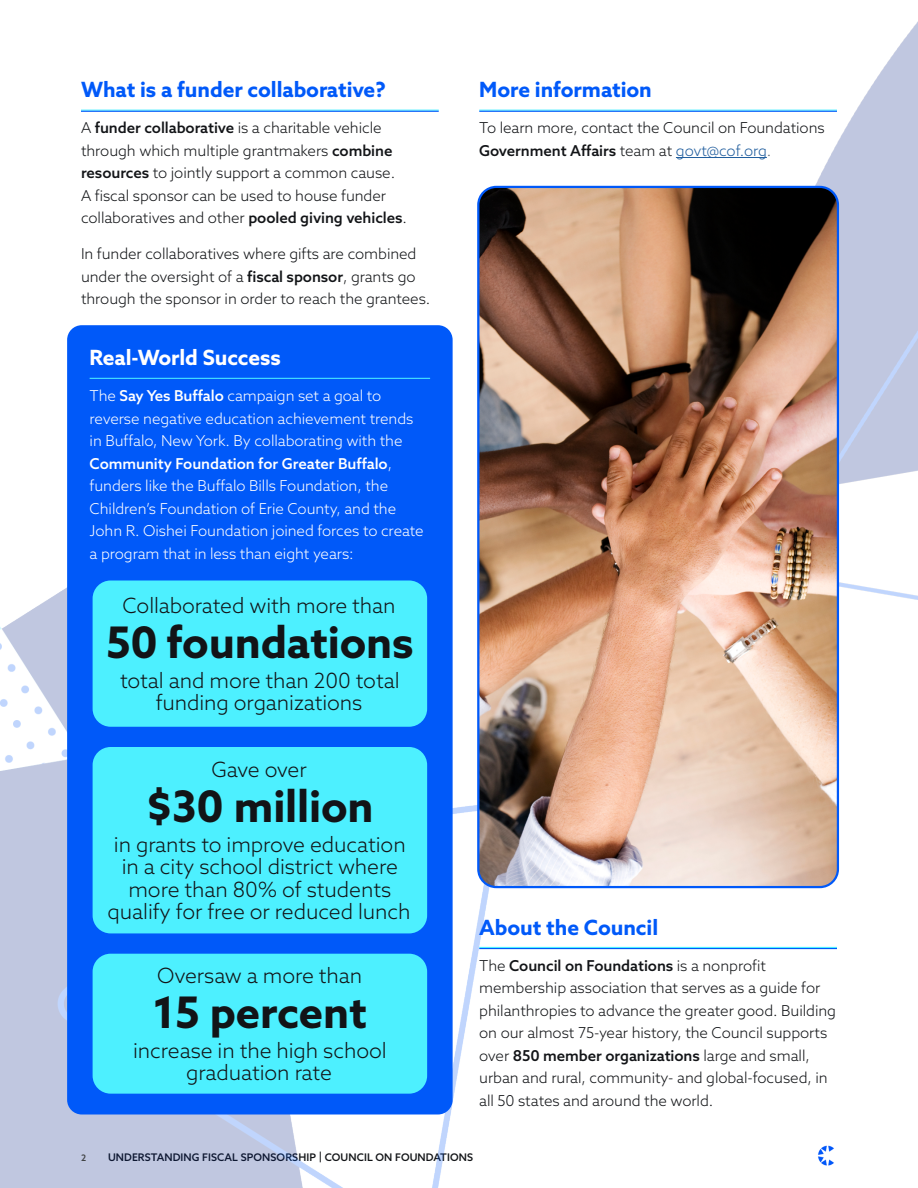
<style>
.page{position:relative;width:918px;height:1188px;background:#fff}
.page>*{position:absolute;margin:0;border:0;box-sizing:border-box;transform-origin:0 0}
.t1{font:700 43.5px "Azo Sans";letter-spacing:-.005em;color:#121417}
.t2{font:300 21px/22.5px "Azo Sans";letter-spacing:-.005em;color:#121417;text-align:center}
.t3{font:700 21px "Azo Sans";letter-spacing:-.005em;color:#0059f9}
.t4{font:700 21px "Azo Sans";letter-spacing:-.005em;color:#fff}
.t5{font:300 21px "Azo Sans";letter-spacing:-.03em;color:#121417}
.t6{font:300 15px/22.5px "Azo Sans";letter-spacing:-.005em;color:#121417}
.t7{font:300 15px/22.5px "Azo Sans";letter-spacing:-.005em;color:#fff}
.t8{font:500 10.5px "Azo Sans";letter-spacing:.01em;color:#121417}
.t9{font:500 9px "Azo Sans";color:#414345}
.s1{font-weight:500}
.s2{color:#215e9e}
.s3{color:#596673}
</style>
<div class="page">
<img style="left:818px;top:1145px;width:16px;height:21px">
<img style="left:0;top:587px;width:499px;height:601px">
<hr style="left:479px;top:947px;width:358px;height:1px;background:#4df0ff">
<hr style="left:479px;top:948px;width:358px;height:1px;background:#0059f9">
<hr style="left:81px;top:110px;width:358px;height:1px;background:#4df0ff">
<hr style="left:81px;top:111px;width:358px;height:1px;background:#0059f9">
<hr style="left:676px;top:157px;width:91px;height:1px;background:#215e9e">
<div style="left:68px;top:326px;width:384px;height:787px;background:#0059f9;border-radius:14px"></div>
<hr style="left:90px;top:378px;width:340px;height:1px;background:#4df0ff">
<div style="left:67px;top:325px;width:386px;height:789px;border:2px solid #0059f9;border-radius:14px"></div>
<div style="left:93px;top:747px;width:334px;height:186px;background:#4df0ff;border-radius:18px"></div>
<div style="left:93px;top:954px;width:334px;height:140px;background:#4df0ff;border-radius:18px"></div>
<div style="left:93px;top:580px;width:334px;height:147px;background:#4df0ff;border-radius:18px"></div>
<img style="left:732px;top:21px;width:186px;height:600px">
<img style="left:478px;top:187px;width:360px;height:700px">
<div style="left:477px;top:186px;width:362px;height:702px;border:2px solid #0059f9;border-radius:18px"></div>
<hr style="left:479px;top:110px;width:358px;height:1px;background:#4df0ff">
<hr style="left:479px;top:111px;width:358px;height:1px;background:#0059f9">
<h3 class="t3" style="left:81px;top:76px;width:307px">What is a funder collaborative?</h3>
<p class="t6" style="left:81px;top:116px;width:328px">A <span class="s1">funder collaborative</span> is a charitable vehicle through which multiple grantmakers <span class="s1">combine resources</span> to jointly support a common cause.<br>A fscal sponsor can be used to house funder collaboratives and other <span class="s1">pooled giving vehicles</span>.</p>
<p class="t6" style="left:81px;top:242px;width:351px">In funder collaboratives where gifts are combined under the oversight of a <span class="s1">fscal sponsor</span>, grants go through the sponsor in order to reach the grantees.</p>
<p class="t4" style="left:90px;top:344px;width:193px">Real-World Success</p>
<p class="t7" style="left:90px;top:385px;width:336px">The <span class="s1">Say Yes Buffalo</span> campaign set a goal to reverse negative education achievement trends in Buffalo, New York. By collaborating with the <span class="s1">Community Foundation for Greater Buffalo</span>, funders like the Buffalo Bills Foundation, the Children’s Foundation of Erie County, and the John R. Oishei Foundation joined forces to create a program that in less than eight years:</p>
<p class="t2" style="left:122px;top:594px;width:275px">Collaborated with more than</p>
<p class="t1" style="left:106px;top:614px;width:309px">50 foundations</p>
<p class="t2" style="left:120px;top:669px;width:281px">total and more than 200 total funding organizations</p>
<p class="t5" style="left:211px;top:756px;width:97px">Gave over</p>
<p class="t1" style="left:146px;top:778px;width:229px">$30 million</p>
<p class="t2" style="left:108px;top:833px;width:305px">in grants to improve education in a city school district where more than 80% of students qualify for free or reduced lunch</p>
<p class="t2" style="left:157px;top:964px;width:207px">Oversaw a more than</p>
<p class="t1" style="left:153px;top:984px;width:216px">15 percent</p>
<p class="t2" style="left:133px;top:1039px;width:255px">increase in the high school graduation rate</p>
<h3 class="t3" style="left:479px;top:76px;width:174px">More information</h3>
<p class="t6" style="left:479px;top:116px;width:347px">To learn more, contact the Council on Foundations<br><span class="s1">Government Affairs</span> team at <span class="s2">govt@cof.org</span><span class="s3">.</span></p>
<h3 class="t3" style="left:479px;top:913px;width:180px">About the Council</h3>
<p class="t6" style="left:479px;top:954px;width:358px">The <span class="s1">Council on Foundations</span> is a nonproft membership association that serves as a guide for philanthropies to advance the greater good. Building on our almost 75-year history, the Council supports over <span class="s1">850 member organizations</span> large and small, urban and rural, community- and global-focused, in all 50 states and around the world.</p>
<p class="t9" style="left:81px;top:1152px;width:7px">2</p>
<p class="t8" style="left:108px;top:1150px;width:367px">UNDERSTANDING FISCAL SPONSORSHIP | COUNCIL ON FOUNDATIONS</p>
</div>
